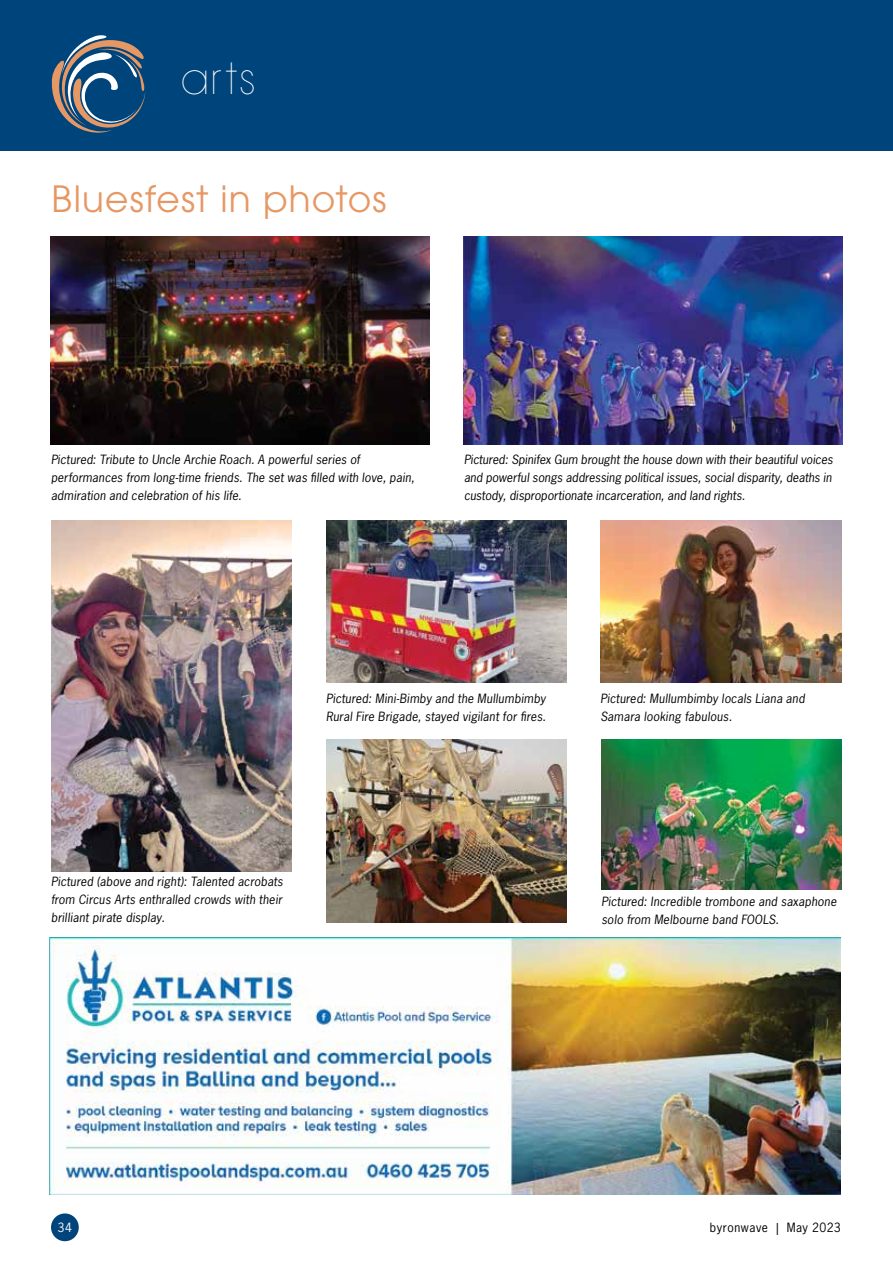
<style>
.page{position:relative;width:893px;height:1263px;background:#fff}
.page>*{position:absolute;margin:0;border:0;box-sizing:border-box;transform-origin:0 0}
.t1{font:36px "ITC Avant Garde Pro";letter-spacing:.03em;color:#e69864}
.t2{font:31.5px "Bondoluo Peek";color:#fff}
.t3{font:italic 12px/18px "News Gothic Std";letter-spacing:.02em;color:#000}
.t4{font:12px "News Gothic Std";letter-spacing:.04em;color:#000}
.t5{font:12px "News Gothic Std";color:#fff}
</style>
<div class="page">
<img style="left:52px;top:520px;width:240px;height:352px">
<img style="left:600px;top:520px;width:241px;height:162px">
<img style="left:326px;top:520px;width:241px;height:162px">
<img style="left:601px;top:740px;width:240px;height:150px">
<img style="left:50px;top:937px;width:791px;height:257px">
<img style="left:463px;top:236px;width:380px;height:209px">
<img style="left:50px;top:236px;width:380px;height:209px">
<img style="left:326px;top:740px;width:241px;height:183px">
<div style="left:51px;top:1213px;width:28px;height:28px;background:#00447c;border-radius:50%"></div>
<div style="left:0;top:0;width:893px;height:151px;background:#00447c"></div>
<svg style="left:51px;top:35px;width:95px;height:98px"></svg>
<h2 class="t2" style="left:182px;top:60px;width:75px">ARTS</h2>
<h1 class="t1" style="left:52px;top:176px;width:336px">Bluesfest in photos</h1>
<p class="t3" style="left:51px;top:450px;width:365px">Pictured: Tribute to Uncle Archie Roach. A powerful series of performances from long-time friends. The set was filled with love, pain, admiration and celebration of his life.</p>
<p class="t3" style="left:464px;top:450px;width:370px;text-align:justify">Pictured: Spinifex Gum brought the house down with their beautiful voices and powerful songs addressing political issues, social disparity, deaths in custody, disproportionate incarceration, and land rights.</p>
<p class="t3" style="left:326px;top:689px;width:222px">Pictured: Mini-Bimby and the Mullumbimby<br>Rural Fire Brigade, stayed vigilant for fires.</p>
<p class="t3" style="left:600px;top:689px;width:206px">Pictured: Mullumbimby locals Liana and<br>Samara looking fabulous.</p>
<p class="t3" style="left:51px;top:873px;width:233px;text-align:justify">Pictured (above and right): Talented acrobats from Circus Arts enthralled crowds with their brilliant pirate display.</p>
<p class="t3" style="left:601px;top:893px;width:237px">Pictured: Incredible trombone and saxaphone solo from Melbourne band FOOLS.</p>
<p class="t5" style="left:58px;top:1220px;width:16px">34</p>
<p class="t4" style="left:710px;top:1220px;width:132px">byronwave | May 2023</p>
</div>
